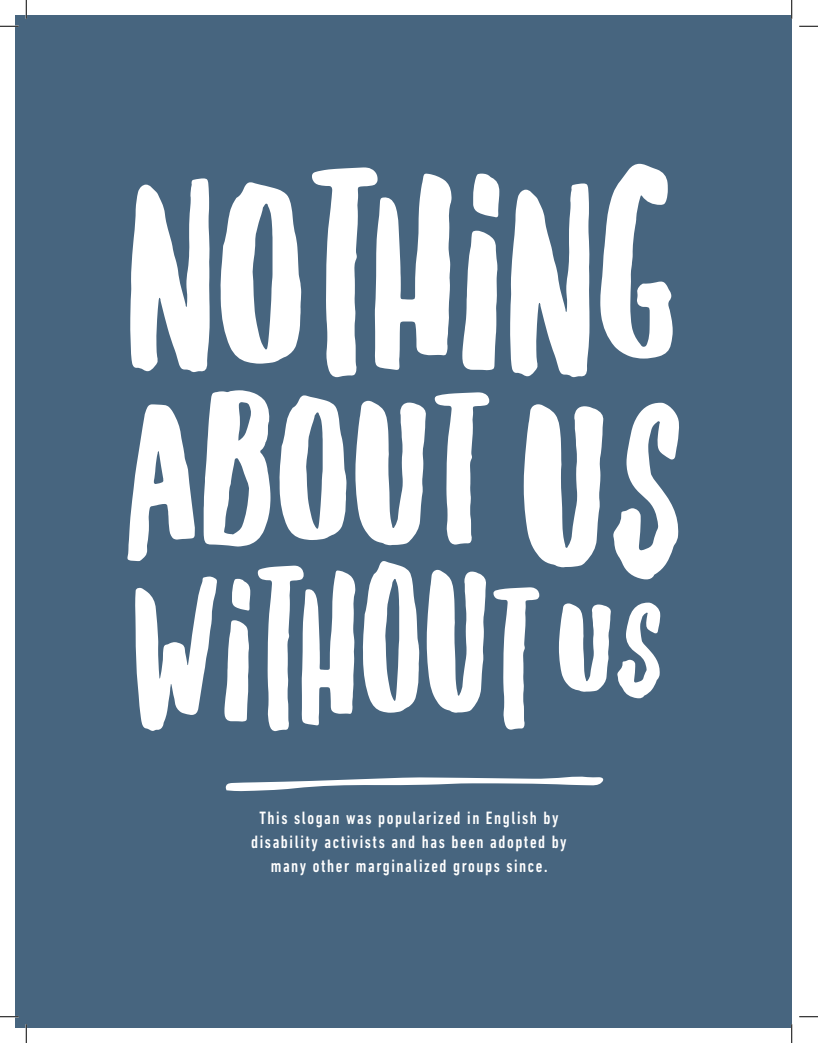
<style>
.page{position:relative;width:818px;height:1043px;background:#fff}
.page>*{position:absolute;margin:0;border:0;box-sizing:border-box;transform-origin:0 0}
.t1{font:280.88px "Northern Soul Caps";color:#fff;scale:.96 1}
.t2{font:224px "Northern Soul Caps";color:#fff}
.t3{font:221.62px "Northern Soul Caps";color:#fff;scale:.85 1}
.t4{font:500 condensed 18.25px/23.8px "DIN Next LT Pro";letter-spacing:.09em;color:#fff;text-align:center;scale:.96 1}
.s1{font-size:203.88px}
.s2{font-size:253px}
.s3{font-size:235px}
.s4{font-size:190.62px}
.s5{font-size:137px}
</style>
<div class="page">
<div style="left:15px;top:15px;width:776px;height:1013px;background:#47657f"></div>
<svg style="left:226px;top:776px;width:378px;height:15px"></svg>
<svg style="left:0;top:25px;width:19px;height:2px"></svg>
<svg style="left:799px;top:25px;width:19px;height:2px"></svg>
<svg style="left:0;top:1016px;width:19px;height:1px"></svg>
<svg style="left:799px;top:1016px;width:19px;height:1px"></svg>
<svg style="left:25px;top:0;width:2px;height:19px"></svg>
<svg style="left:25px;top:1024px;width:2px;height:18px"></svg>
<svg style="left:791px;top:0;width:1px;height:19px"></svg>
<svg style="left:791px;top:1024px;width:1px;height:18px"></svg>
<h1 class="t1" style="left:125px;top:111px;width:577px">nothing</h1>
<h2 class="t2" style="left:123px;top:347px;width:562px">abou<span class="s1">t</span><span class="s2">us</span></h2>
<h3 class="t3" style="left:131px;top:521px;width:627px">w<span class="s1">i</span>th<span class="s3">o</span>u<span class="s4">t</span><span class="s5">us</span></h3>
<p class="t4" style="left:251px;top:806px;width:330px">This slogan was popularized in English by disability activists and has been adopted by many other marginalized groups since.</p>
</div>
